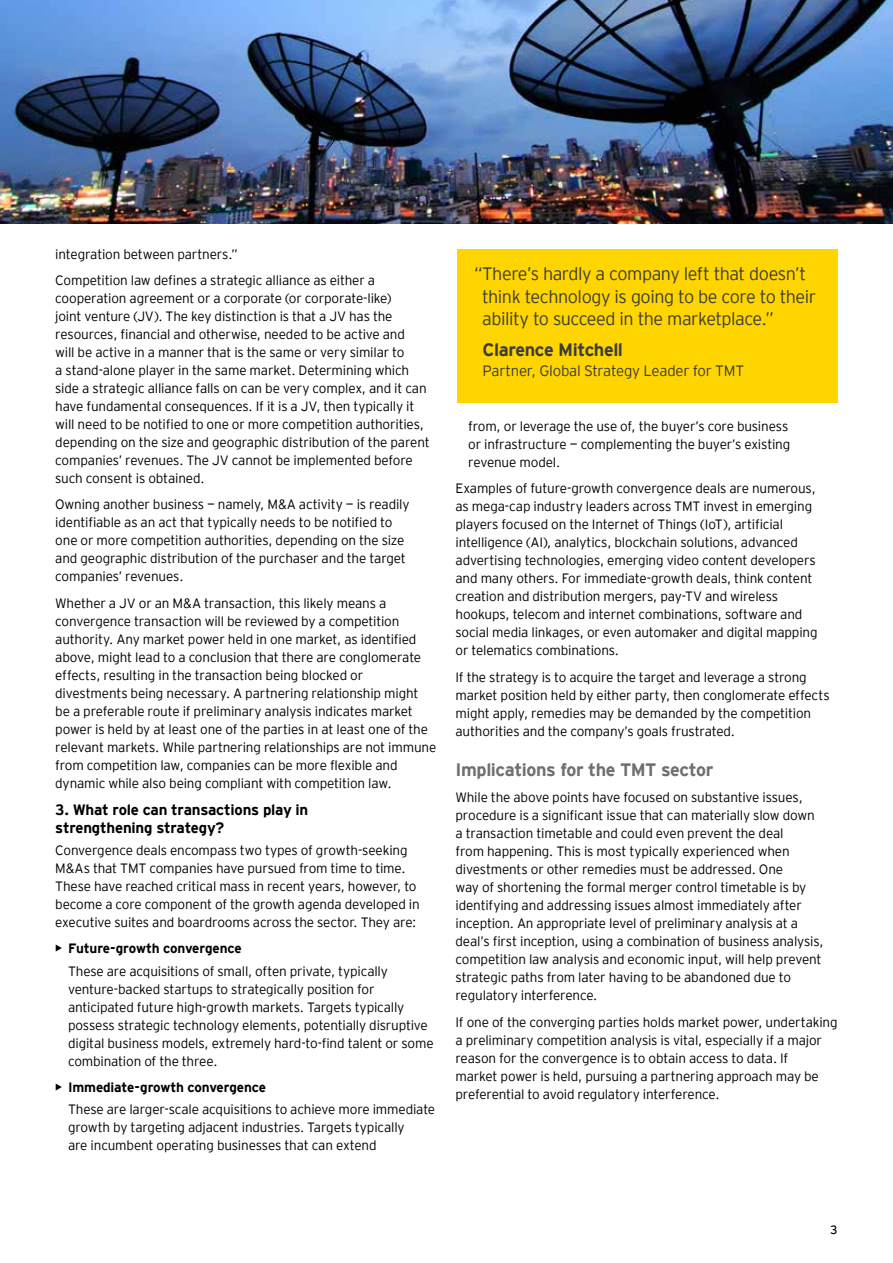
<style>
.page{position:relative;width:893px;height:1263px;background:#fff}
.page>*{position:absolute;margin:0;border:0;box-sizing:border-box;transform-origin:0 0}
.t1{font:300 18px/22.5px "EY Interstate";letter-spacing:-.03em;color:#3c3c3b}
.t2{font:700 18px "EY Interstate";letter-spacing:-.025em;color:#706f6f}
.t3{font:700 18px "EY Interstate";letter-spacing:-.025em;color:#3c3c3b}
.t4{font:700 15px/18px "EY Interstate";letter-spacing:-.015em;color:#000}
.t5{font:300 15px "EY Interstate";letter-spacing:-.015em;color:#3c3c3b}
.t6{font:300 13.5px/18px "EY Interstate";letter-spacing:-.015em;color:#000}
.t7{font:700 13.5px "EY Interstate";letter-spacing:-.015em;color:#000}
.t8{font:12px "EY Interstate";color:#000}
</style>
<div class="page">
<img style="left:0;top:0;width:893px;height:223px">
<div style="left:457px;top:249px;width:381px;height:153px;background:#ffd500"></div>
<p class="t6" style="left:55px;top:240px;width:321px;line-height:26.5px">integration between partners.”<br>Competition law defines a strategic alliance as either a</p>
<p class="t6" style="left:55px;top:288px;width:376px">cooperation agreement or a corporate (or corporate-like)<br>joint venture (JV). The key distinction is that a JV has the resources, financial and otherwise, needed to be active and<br>will be active in a manner that is the same or very similar to<br>a stand-alone player in the same market. Determining which side a strategic alliance falls on can be very complex, and it can have fundamental consequences. If it is a JV, then typically it will need to be notified to one or more competition authorities, depending on the size and geographic distribution of the parent companies’ revenues. The JV cannot be implemented before such consent is obtained.</p>
<p class="t6" style="left:55px;top:495px;width:356px">Owning another business — namely, M&amp;A activity — is readily identifiable as an act that typically needs to be notified to one or more competition authorities, depending on the size and geographic distribution of the purchaser and the target companies’ revenues.</p>
<p class="t6" style="left:55px;top:593px;width:383px">Whether a JV or an M&amp;A transaction, this likely means a convergence transaction will be reviewed by a competition authority. Any market power held in one market, as identified above, might lead to a conclusion that there are conglomerate effects, resulting in the transaction being blocked or divestments being necessary. A partnering relationship might be a preferable route if preliminary analysis indicates market power is held by at least one of the parties in at least one of the relevant markets. While partnering relationships are not immune from competition law, companies can be more flexible and dynamic while also being compliant with competition law.</p>
<p class="t4" style="left:55px;top:799px;width:255px">3. What role can transactions play in strengthening strategy?</p>
<p class="t6" style="left:55px;top:840px;width:366px">Convergence deals encompass two types of growth-seeking M&amp;As that TMT companies have pursued from time to time.<br>These have reached critical mass in recent years, however, to become a core component of the growth agenda developed in executive suites and boardrooms across the sector. They are:</p>
<p class="t7" style="left:55px;top:939px;width:188px">• Future-growth convergence</p>
<p class="t6" style="left:68px;top:961px;width:367px">These are acquisitions of small, often private, typically venture-backed startups to strategically position for anticipated future high-growth markets. Targets typically possess strategic technology elements, potentially disruptive digital business models, extremely hard-to-find talent or some combination of the three.</p>
<p class="t7" style="left:55px;top:1077px;width:212px">• Immediate-growth convergence</p>
<p class="t6" style="left:68px;top:1100px;width:369px">These are larger-scale acquisitions to achieve more immediate growth by targeting adjacent industries. Targets typically<br>are incumbent operating businesses that can extend</p>
<h1 class="t1" style="left:482px;top:262px;width:335px;text-indent:-8px">“There’s hardly a company left that doesn’t think technology is going to be core to their ability to succeed in the marketplace.”</h1>
<h1 class="t3" style="left:483px;top:337px;width:142px">Clarence Mitchell</h1>
<p class="t5" style="left:483px;top:360px;width:263px">Partner, Global Strategy Leader for TMT</p>
<p class="t6" style="left:468px;top:416px;width:324px">from, or leverage the use of, the buyer’s core business or infrastructure — complementing the buyer’s existing revenue model.</p>
<p class="t6" style="left:455px;top:479px;width:364px">Examples of future-growth convergence deals are numerous, as mega-cap industry leaders across TMT invest in emerging players focused on the Internet of Things (IoT), artificial intelligence (AI), analytics, blockchain solutions, advanced advertising technologies, emerging video content developers and many others. For immediate-growth deals, think content creation and distribution mergers, pay-TV and wireless hookups, telecom and internet combinations, software and social media linkages, or even automaker and digital mapping or telematics combinations.</p>
<p class="t6" style="left:455px;top:667px;width:376px">If the strategy is to acquire the target and leverage a strong market position held by either party, then conglomerate effects might apply, remedies may be demanded by the competition authorities and the company’s goals frustrated.</p>
<h1 class="t2" style="left:455px;top:756px;width:260px">Implications for the TMT sector</h1>
<p class="t6" style="left:455px;top:787px;width:370px">While the above points have focused on substantive issues, procedure is a significant issue that can materially slow down a transaction timetable and could even prevent the deal<br>from happening. This is most typically experienced when divestments or other remedies must be addressed. One<br>way of shortening the formal merger control timetable is by identifying and addressing issues almost immediately after inception. An appropriate level of preliminary analysis at a deal’s first inception, using a combination of business analysis, competition law analysis and economic input, will help prevent strategic paths from later having to be abandoned due to regulatory interference.</p>
<p class="t6" style="left:455px;top:1012px;width:384px">If one of the converging parties holds market power, undertaking a preliminary competition analysis is vital, especially if a major reason for the convergence is to obtain access to data. If<br>market power is held, pursuing a partnering approach may be preferential to avoid regulatory interference.</p>
<p class="t8" style="left:830px;top:1221px;width:9px">3</p>
</div>
